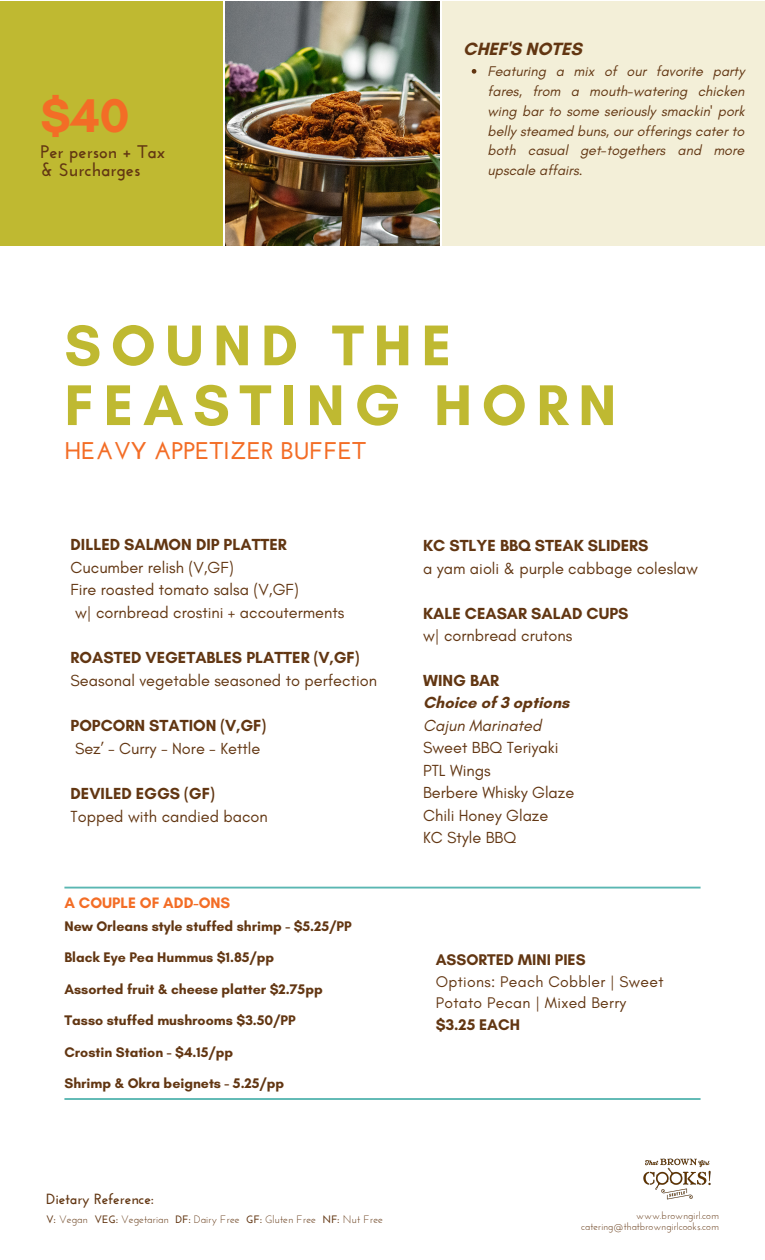
<style>
.page{position:relative;width:765px;height:1260px;background:#fff}
.page>*{position:absolute;margin:0;border:0;box-sizing:border-box;transform-origin:0 0}
.t1{font:700 58.38px/59.8px "Glacial Indifference";letter-spacing:.165em;color:#bfb931}
.t2{font:700 48.12px "Glacial Indifference";color:#f36d26}
.t3{font:700 24.12px "Josefin Sans";color:#f36d26}
.t4{font:700 18.12px "Josefin Sans";color:#623612}
.t5{font:700 18.12px "Glacial Indifference";color:#623612}
.t6{font:16.38px "Glacial Indifference";color:#623612}
.t7{font:700 16.38px "Glacial Indifference";color:#623612}
.t8{font:italic 16.38px "Glacial Indifference";color:#623612}
.t9{font:15.75px/21.5px "Glacial Indifference";letter-spacing:.02em;color:#623612}
.t10{font:700 15.75px "Glacial Indifference";color:#623612}
.t11{font:700 15.38px "Glacial Indifference";color:#f36d26}
.t12{font:700 14.75px "Josefin Sans";color:#623612}
.t13{font:italic 14.38px/19.8px "Glacial Indifference";color:#623612;text-align:justify}
.t14{font:700 14.12px "Glacial Indifference";color:#623612}
.t15{font:10.75px "Josefin Sans";color:#623612}
.t16{font:10.25px "Josefin Sans";color:#623612}
.s1{font-weight:700}
</style>
<div class="page">
<div style="left:0;top:1px;width:222px;height:245px;background:#bfb931"></div>
<img style="left:225px;top:1px;width:215px;height:245px">
<div style="left:443px;top:1px;width:322px;height:245px;background:#f3efd8"></div>
<img style="left:643px;top:1158px;width:68px;height:42px">
<svg style="left:472px;top:69px;width:4px;height:5px"></svg>
<hr style="left:64px;top:887px;width:637px;height:2px;background:#5ab7b2">
<hr style="left:64px;top:1098px;width:637px;height:2px;background:#5ab7b2">
<p class="t2" style="left:41px;top:86px;width:91px">$40</p>
<p class="t4" style="left:41px;top:145px;width:127px">Per person + Tax</p>
<p class="t4" style="left:41px;top:163px;width:102px">&amp; Surcharges</p>
<p class="t5" style="left:463px;top:38px;width:120px">CHEF'S NOTES</p>
<p class="t13" style="left:488px;top:62px;width:258px">Featuring a mix of our favorite party fares, from a mouth-watering chicken wing bar to some seriously smackin' pork belly steamed buns, our offerings cater to both casual get-togethers and more upscale affairs.</p>
<p class="t1" style="left:64px;top:315px;width:553px">SOUND THE<br>FEASTING HORN</p>
<p class="t3" style="left:64px;top:441px;width:303px">HEAVY APPETIZER BUFFET</p>
<p class="t7" style="left:71px;top:535px;width:218px">DILLED SALMON DIP PLATTER</p>
<p class="t6" style="left:71px;top:557px;width:165px">Cucumber relish (V,GF)</p>
<p class="t6" style="left:71px;top:580px;width:230px">Fire roasted tomato salsa (V,GF)</p>
<p class="t6" style="left:75px;top:602px;width:271px">w| cornbread crostini + accouterments</p>
<p class="t7" style="left:71px;top:648px;width:290px">ROASTED VEGETABLES PLATTER (V,GF)</p>
<p class="t6" style="left:71px;top:670px;width:308px">Seasonal vegetable seasoned to perfection</p>
<p class="t7" style="left:71px;top:716px;width:197px">POPCORN STATION (V,GF)</p>
<p class="t6" style="left:75px;top:738px;width:187px">Sez’ - Curry - Nore - Kettle</p>
<p class="t7" style="left:71px;top:784px;width:146px">DEVILED EGGS (GF)</p>
<p class="t6" style="left:71px;top:806px;width:199px">Topped with candied bacon</p>
<p class="t11" style="left:64px;top:893px;width:167px">A COUPLE OF ADD-ONS</p>
<p class="t14" style="left:64px;top:917px;width:289px">New Orleans style stuffed shrimp - $5.25/PP</p>
<p class="t14" style="left:64px;top:949px;width:211px">Black Eye Pea Hummus $1.85/pp</p>
<p class="t14" style="left:64px;top:980px;width:260px">Assorted fruit &amp; cheese platter $2.75pp</p>
<p class="t14" style="left:64px;top:1012px;width:233px">Tasso stuffed mushrooms $3.50/PP</p>
<p class="t14" style="left:64px;top:1043px;width:170px">Crostin Station - $4.15/pp</p>
<p class="t14" style="left:64px;top:1075px;width:221px">Shrimp &amp; Okra beignets - 5.25/pp</p>
<p class="t12" style="left:46px;top:1193px;width:109px">Dietary Reference:</p>
<p class="t7" style="left:423px;top:536px;width:227px">KC STLYE BBQ STEAK SLIDERS</p>
<p class="t6" style="left:423px;top:558px;width:276px">a yam aioli &amp; purple cabbage coleslaw</p>
<p class="t7" style="left:423px;top:603px;width:207px">KALE CEASAR SALAD CUPS</p>
<p class="t6" style="left:423px;top:625px;width:151px">w| cornbread crutons</p>
<p class="t7" style="left:423px;top:670px;width:78px">WING BAR</p>
<p class="t7" style="left:423px;top:693px;width:148px">Choice of 3 options</p>
<p class="t8" style="left:423px;top:715px;width:120px">Cajun Marinated</p>
<p class="t6" style="left:423px;top:738px;width:137px">Sweet BBQ Teriyaki</p>
<p class="t6" style="left:423px;top:760px;width:69px">PTL Wings</p>
<p class="t6" style="left:423px;top:783px;width:153px">Berbere Whisky Glaze</p>
<p class="t6" style="left:423px;top:805px;width:127px">Chili Honey Glaze</p>
<p class="t6" style="left:423px;top:828px;width:95px">KC Style BBQ</p>
<p class="t10" style="left:436px;top:950px;width:151px">ASSORTED MINI PIES</p>
<p class="t9" style="left:436px;top:970px;width:229px">Options: Peach Cobbler | Sweet<br>Potato Pecan | Mixed Berry</p>
<p class="t10" style="left:436px;top:1015px;width:86px">$3.25 EACH</p>
<p class="t15" style="left:46px;top:1215px;width:338px"><span class="s1">V:</span> Vegan <span class="s1">VEG:</span> Vegetarian <span class="s1">DF:</span> Dairy Free <span class="s1">GF:</span> Gluten Free <span class="s1">NF:</span> Nut Free</p>
<p class="t16" style="left:636px;top:1212px;width:84px">www.browngirl.com</p>
<p class="t16" style="left:581px;top:1222px;width:139px">catering@thatbrowngirlcooks.com</p>
</div>
